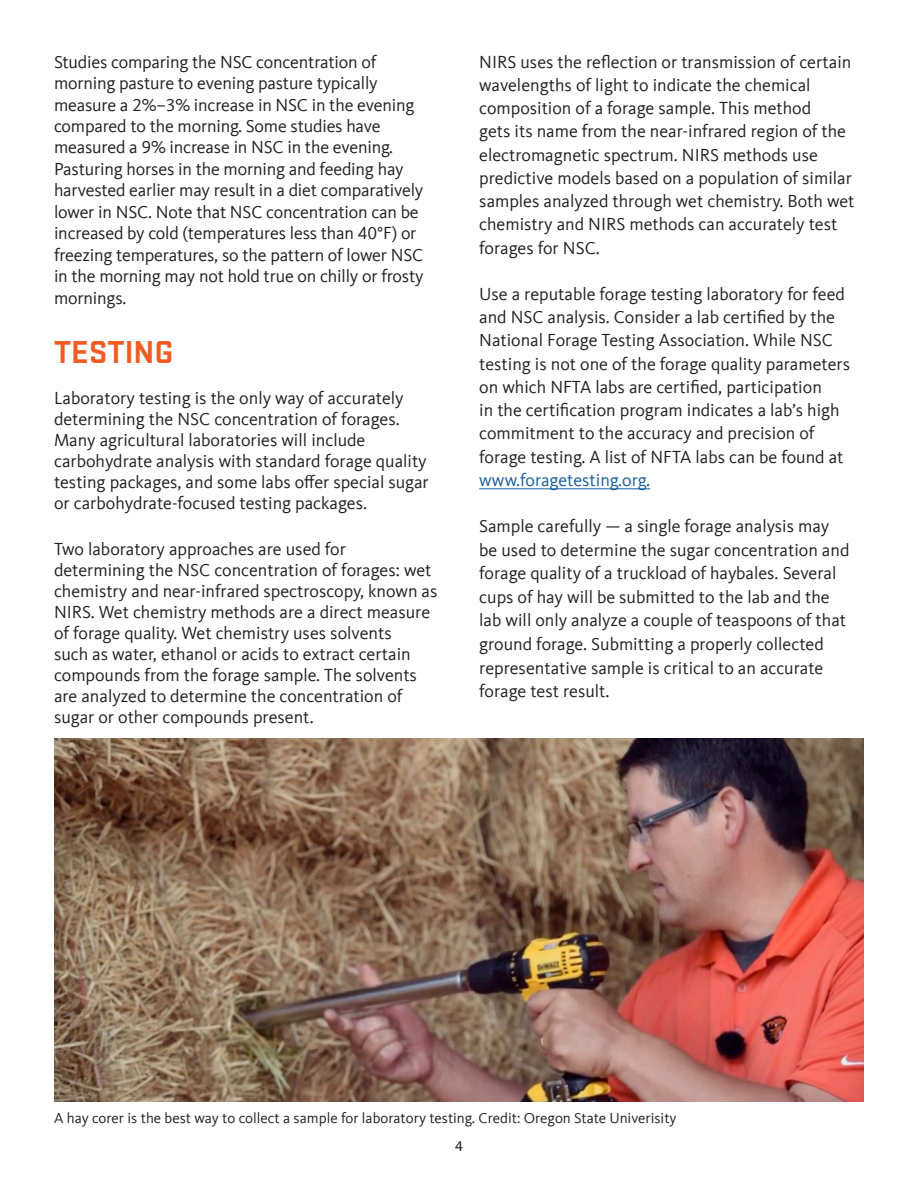
<style>
.page{position:relative;width:918px;height:1188px;background:#fff}
.page>*{position:absolute;margin:0;border:0;box-sizing:border-box;transform-origin:0 0}
.subhead_1{font:700 33px "Stratum 2";color:#f25b21}
.body{font:18px/23.2px "Kievit Offc";color:#231f20}
.t1{font:15px "Kievit Offc";color:#231f20}
.t2{font:15px "Myriad Pro";color:#231f20}
.s1{color:#175d9e}
</style>
<div class="page">
<hr style="left:479px;top:489px;width:171px;height:1px;background:#175d9e">
<img style="left:54px;top:738px;width:810px;height:363px">
<p class="body" style="left:54px;top:51px;width:371px;line-height:21.5px">Studies comparing the NSC concentration of morning pasture to evening pasture typically measure a 2%–3% increase in NSC in the evening compared to the morning. Some studies have measured a 9% increase in NSC in the evening.<br>Pasturing horses in the morning and feeding hay harvested earlier may result in a diet comparatively lower in NSC. Note that NSC concentration can be increased by cold (temperatures less than 40°F) or freezing temperatures, so the pattern of lower NSC in the morning may not hold true on chilly or frosty mornings.</p>
<p class="subhead_1" style="left:54px;top:329px;width:121px">TESTING</p>
<p class="body" style="left:54px;top:388px;width:376px;line-height:21px">Laboratory testing is the only way of accurately determining the NSC concentration of forages.<br>Many agricultural laboratories will include carbohydrate analysis with standard forage quality testing packages, and some labs offer special sugar or carbohydrate-focused testing packages.</p>
<p class="body" style="left:54px;top:538px;width:385px;line-height:21.1px">Two laboratory approaches are used for determining the NSC concentration of forages: wet chemistry and near-infrared spectroscopy, known as NIRS. Wet chemistry methods are a direct measure of forage quality. Wet chemistry uses solvents<br>such as water, ethanol or acids to extract certain compounds from the forage sample. The solvents are analyzed to determine the concentration of sugar or other compounds present.</p>
<p class="body" style="left:479px;top:50px;width:377px">NIRS uses the reflection or transmission of certain wavelengths of light to indicate the chemical composition of a forage sample. This method<br>gets its name from the near-infrared region of the electromagnetic spectrum. NIRS methods use predictive models based on a population of similar samples analyzed through wet chemistry. Both wet chemistry and NIRS methods can accurately test forages for NSC.</p>
<p class="body" style="left:479px;top:282px;width:372px">Use a reputable forage testing laboratory for feed and NSC analysis. Consider a lab certified by the National Forage Testing Association. While NSC testing is not one of the forage quality parameters on which NFTA labs are certified, participation<br>in the certification program indicates a lab’s high commitment to the accuracy and precision of forage testing. A list of NFTA labs can be found at <span class="s1">www.foragetesting.org.</span></p>
<p class="body" style="left:479px;top:515px;width:372px">Sample carefully — a single forage analysis may be used to determine the sugar concentration and forage quality of a truckload of haybales. Several cups of hay will be submitted to the lab and the lab will only analyze a couple of teaspoons of that ground forage. Submitting a properly collected representative sample is critical to an accurate forage test result.</p>
<p class="t1" style="left:54px;top:1110px;width:624px">A hay corer is the best way to collect a sample for laboratory testing. Credit: Oregon State Univerisity</p>
<p class="t2" style="left:455px;top:1136px;width:9px">4</p>
</div>
